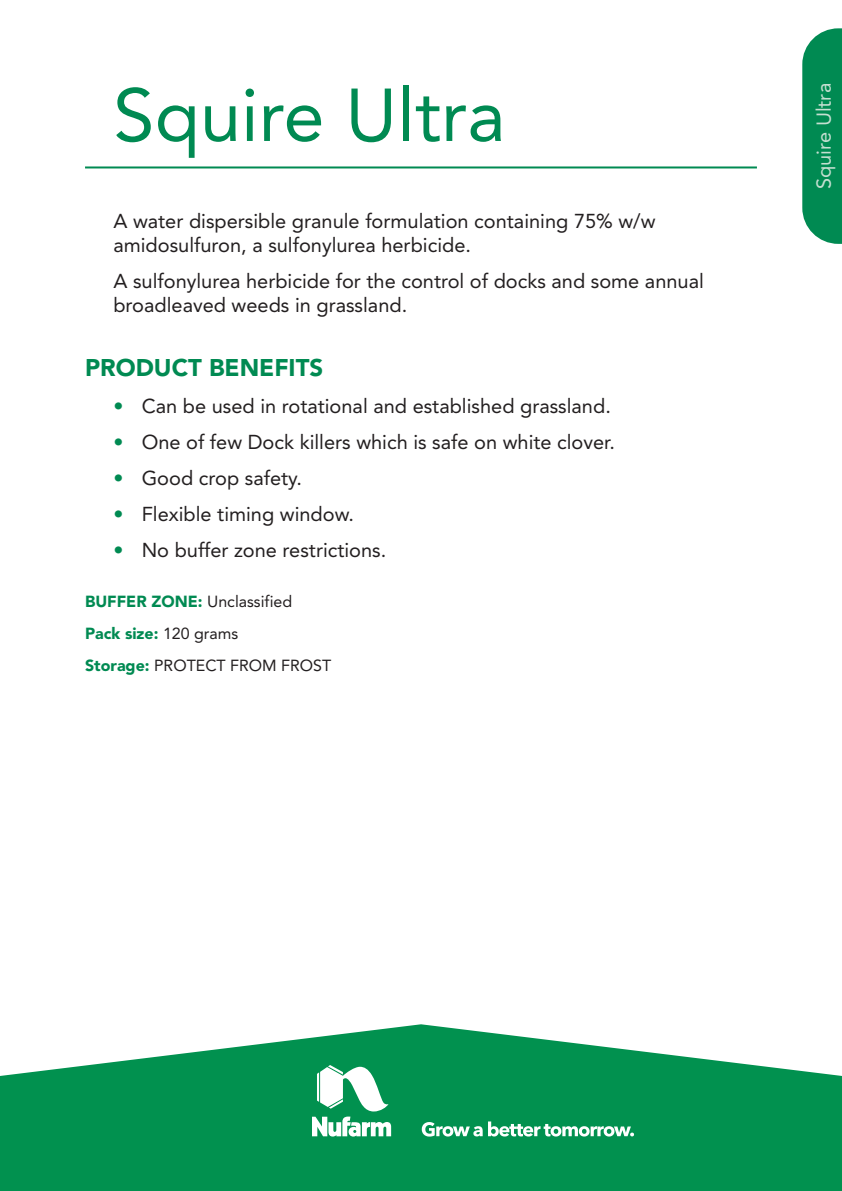
<style>
.page{position:relative;width:842px;height:1191px;background:#fff}
.page>*{position:absolute;margin:0;border:0;box-sizing:border-box;transform-origin:0 0}
.t1{font:74px "Avenir";color:#008a52}
.t2{font:900 24px "Avenir";color:#008a52}
.t3{font:20px/24px "Avenir";color:#231f20}
.t4{font:20px "Avenir";color:#c5dfd1}
.t5{font:16px/32.2px "Avenir";color:#231f20}
.s1{color:#008a52}
.s2{font-weight:900;color:#008a52}
</style>
<div class="page">
<svg style="left:802px;top:28px;width:40px;height:216px;background:#159360"></svg>
<hr style="left:85px;top:166px;width:672px;height:2px;background:#008a52">
<svg style="left:0;top:1024px;width:842px;height:167px;fill:#01914f"></svg>
<svg style="left:312px;top:1065px;width:79px;height:71px"></svg>
<svg style="left:422px;top:1121px;width:212px;height:15px"></svg>
<h1 class="t1" style="left:113px;top:85px;width:394px">Squire Ultra</h1>
<p class="t3" style="left:113px;top:210px;width:544px">A water dispersible granule formulation containing 75% w/w amidosulfuron, a sulfonylurea herbicide.</p>
<p class="t3" style="left:113px;top:270px;width:592px">A sulfonylurea herbicide for the control of docks and some annual broadleaved weeds in grassland.</p>
<p class="t2" style="left:85px;top:347px;width:240px">PRODUCT BENEFITS</p>
<p class="t3" style="left:113px;top:395px;width:499px"><span class="s1">•</span> Can be used in rotational and established grassland.</p>
<p class="t3" style="left:113px;top:431px;width:503px"><span class="s1">•</span> One of few Dock killers which is safe on white clover.</p>
<p class="t3" style="left:113px;top:467px;width:190px"><span class="s1">•</span> Good crop safety.</p>
<p class="t3" style="left:113px;top:503px;width:242px"><span class="s1">•</span> Flexible timing window.</p>
<p class="t3" style="left:113px;top:539px;width:274px"><span class="s1">•</span> No buffer zone restrictions.</p>
<p class="t5" style="left:85px;top:586px;width:248px"><span class="s2">BUFFER ZONE:</span> Unclassified<br><span class="s2">Pack size:</span> 120 grams<br><span class="s2">Storage:</span> PROTECT FROM FROST</p>
<p class="t4" style="left:816px;top:189px;width:107px;rotate:-90deg">Squire Ultra</p>
</div>
